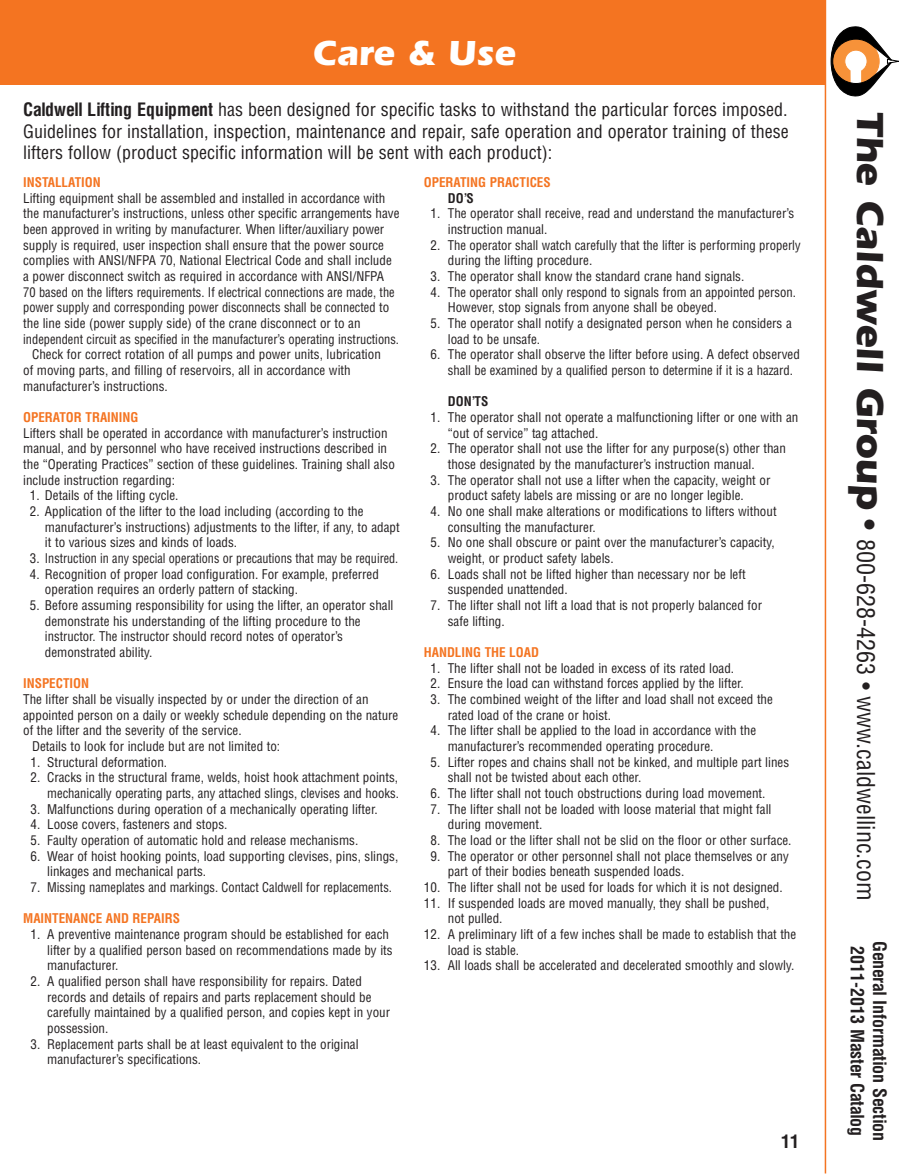
<style>
.page{position:relative;width:905px;height:1175px;background:#fff}
.page>*{position:absolute;margin:0;border:0;box-sizing:border-box;transform-origin:0 0}
.t1{font:700 36px "Itc Eras";color:#fff}
.t2{font:condensed 24px "Helvetica";color:#231f20}
.t3{font:condensed 18px/21.6px "Helvetica";color:#231f20;text-align:justify}
.t4{font:700 condensed 18px/22.2px "Helvetica";color:#231f20}
.t5{font:condensed 13.05px/15.6px "Helvetica";color:#231f20}
.t6{font:condensed 13.05px "Helvetica";color:#231f20;scale:.95 1}
.t7{font:700 condensed 13.05px "Helvetica";color:#f47421}
.t8{font:700 condensed 13.05px "Helvetica";color:#231f20}
.s1{font-weight:700}
.s2{font-family:"Itc Eras";font-weight:700;font-stretch:normal;font-size:39px}
.s3{font-size:33px}
</style>
<div class="page">
<div style="left:0;top:0;width:825px;height:85px;background:#f47421"></div>
<svg style="left:830px;top:26px;width:69px;height:71px"></svg>
<hr style="left:824px;top:0;width:2px;height:1173px;background:#f47421">
<h1 class="t1" style="left:312px;top:40px;width:204px">Care &amp; Use</h1>
<p class="t3" style="left:23px;top:100px;width:767px"><span class="s1">Caldwell Lifting Equipment</span> has been designed for specific tasks to withstand the particular forces imposed.<br>Guidelines for installation, inspection, maintenance and repair, safe operation and operator training of these lifters follow (product specific information will be sent with each product):</p>
<p class="t7" style="left:424px;top:177px;width:128px">OPERATING PRACTICES</p>
<p class="t8" style="left:448px;top:193px;width:28px">DO’S</p>
<p class="t5" style="left:448px;top:207px;width:348px;text-indent:-17px">1. The operator shall receive, read and understand the manufacturer’s instruction manual.</p>
<p class="t5" style="left:448px;top:238px;width:354px;text-indent:-17px">2. The operator shall watch carefully that the lifter is performing properly during the lifting procedure.</p>
<p class="t5" style="left:430px;top:269px;width:315px">3. The operator shall know the standard crane hand signals.</p>
<p class="t5" style="left:448px;top:285px;width:349px;text-indent:-17px">4. The operator shall only respond to signals from an appointed person.<br>However, stop signals from anyone shall be obeyed.</p>
<p class="t5" style="left:448px;top:316px;width:345px;text-indent:-17px">5. The operator shall notify a designated person when he considers a load to be unsafe.</p>
<p class="t5" style="left:448px;top:348px;width:353px;text-indent:-17px">6. The operator shall observe the lifter before using. A defect observed shall be examined by a qualified person to determine if it is a hazard.</p>
<p class="t8" style="left:448px;top:396px;width:42px">DON’TS</p>
<p class="t5" style="left:448px;top:410px;width:352px;text-indent:-17px">1. The operator shall not operate a malfunctioning lifter or one with an “out of service” tag attached.</p>
<p class="t5" style="left:448px;top:442px;width:339px;text-indent:-17px">2. The operator shall not use the lifter for any purpose(s) other than those designated by the manufacturer’s instruction manual.</p>
<p class="t5" style="left:448px;top:473px;width:324px;text-indent:-17px">3. The operator shall not use a lifter when the capacity, weight or product safety labels are missing or are no longer legible.</p>
<p class="t5" style="left:448px;top:504px;width:330px;text-indent:-17px">4. No one shall make alterations or modifications to lifters without consulting the manufacturer.</p>
<p class="t5" style="left:448px;top:536px;width:328px;text-indent:-17px">5. No one shall obscure or paint over the manufacturer’s capacity, weight, or product safety labels.</p>
<p class="t5" style="left:448px;top:567px;width:299px;text-indent:-17px">6. Loads shall not be lifted higher than necessary nor be left suspended unattended.</p>
<p class="t5" style="left:448px;top:598px;width:316px;text-indent:-17px">7. The lifter shall not lift a load that is not properly balanced for safe lifting.</p>
<p class="t7" style="left:424px;top:647px;width:117px">HANDLING THE LOAD</p>
<p class="t5" style="left:430px;top:661px;width:305px">1. The lifter shall not be loaded in excess of its rated load.</p>
<p class="t5" style="left:430px;top:677px;width:315px">2. Ensure the load can withstand forces applied by the lifter.</p>
<p class="t5" style="left:448px;top:692px;width:326px;text-indent:-17px">3. The combined weight of the lifter and load shall not exceed the rated load of the crane or hoist.</p>
<p class="t5" style="left:448px;top:724px;width:310px;text-indent:-17px">4. The lifter shall be applied to the load in accordance with the manufacturer’s recommended operating procedure.</p>
<p class="t5" style="left:448px;top:755px;width:343px;text-indent:-17px">5. Lifter ropes and chains shall not be kinked, and multiple part lines shall not be twisted about each other.</p>
<p class="t5" style="left:430px;top:786px;width:336px">6. The lifter shall not touch obstructions during load movement.</p>
<p class="t5" style="left:448px;top:802px;width:325px;text-indent:-17px">7. The lifter shall not be loaded with loose material that might fall during movement.</p>
<p class="t5" style="left:430px;top:833px;width:362px">8. The load or the lifter shall not be slid on the floor or other surface.</p>
<p class="t5" style="left:448px;top:849px;width:342px;text-indent:-17px">9. The operator or other personnel shall not place themselves or any part of their bodies beneath suspended loads.</p>
<p class="t5" style="left:424px;top:880px;width:360px">10. The lifter shall not be used for loads for which it is not designed.</p>
<p class="t5" style="left:448px;top:896px;width:323px;text-indent:-24px">11. If suspended loads are moved manually, they shall be pushed, not pulled.</p>
<p class="t5" style="left:448px;top:927px;width:350px;text-indent:-24px">12. A preliminary lift of a few inches shall be made to establish that the load is stable.</p>
<p class="t5" style="left:424px;top:959px;width:372px">13. All loads shall be accelerated and decelerated smoothly and slowly.</p>
<p class="t7" style="left:23px;top:177px;width:79px">INSTALLATION</p>
<p class="t5" style="left:23px;top:191px;width:363px">Lifting equipment shall be assembled and installed in accordance with</p>
<p class="t5" style="left:23px;top:207px;width:378px">the manufacturer’s instructions, unless other specific arrangements have</p>
<p class="t5" style="left:23px;top:222px;width:362px">been approved in writing by manufacturer. When lifter/auxiliary power</p>
<p class="t5" style="left:23px;top:238px;width:362px">supply is required, user inspection shall ensure that the power source</p>
<p class="t5" style="left:23px;top:254px;width:370px">complies with ANSI/NFPA 70, National Electrical Code and shall include</p>
<p class="t5" style="left:23px;top:269px;width:362px">a power disconnect switch as required in accordance with ANSI/NFPA</p>
<p class="t6" style="left:23px;top:287px;width:392px">70 based on the lifters requirements. If electrical connections are made, the</p>
<p class="t6" style="left:23px;top:302px;width:387px">power supply and corresponding power disconnects shall be connected to</p>
<p class="t5" style="left:23px;top:316px;width:339px">the line side (power supply side) of the crane disconnect or to an</p>
<p class="t6" style="left:23px;top:334px;width:397px">independent circuit as specified in the manufacturer’s operating instructions.</p>
<p class="t5" style="left:32px;top:348px;width:350px">Check for correct rotation of all pumps and power units, lubrication</p>
<p class="t5" style="left:23px;top:363px;width:329px">of moving parts, and filling of reservoirs, all in accordance with</p>
<p class="t5" style="left:23px;top:379px;width:146px">manufacturer’s instructions.</p>
<p class="t7" style="left:23px;top:412px;width:117px">OPERATOR TRAINING</p>
<p class="t5" style="left:23px;top:426px;width:373px">Lifters shall be operated in accordance with manufacturer’s instruction manual, and by personnel who have received instructions described in the “Operating Practices” section of these guidelines. Training shall also include instruction regarding:</p>
<p class="t5" style="left:30px;top:489px;width:150px">1. Details of the lifting cycle.</p>
<p class="t5" style="left:45px;top:504px;width:356px;text-indent:-15px">2. Application of the lifter to the load including (according to the manufacturer’s instructions) adjustments to the lifter, if any, to adapt it to various sizes and kinds of loads.</p>
<p class="t5" style="left:30px;top:551px;width:370px">3. Instruction in any special operations or precautions that may be required.</p>
<p class="t5" style="left:45px;top:567px;width:335px;text-indent:-15px">4. Recognition of proper load configuration. For example, preferred operation requires an orderly pattern of stacking.</p>
<p class="t5" style="left:45px;top:598px;width:350px;text-indent:-15px">5. Before assuming responsibility for using the lifter, an operator shall demonstrate his understanding of the lifting procedure to the instructor. The instructor should record notes of operator’s demonstrated ability.</p>
<p class="t7" style="left:23px;top:678px;width:67px">INSPECTION</p>
<p class="t5" style="left:23px;top:692px;width:347px">The lifter shall be visually inspected by or under the direction of an</p>
<p class="t5" style="left:23px;top:708px;width:376px">appointed person on a daily or weekly schedule depending on the nature</p>
<p class="t5" style="left:23px;top:724px;width:220px">of the lifter and the severity of the service.</p>
<p class="t5" style="left:32px;top:739px;width:249px">Details to look for include but are not limited to:</p>
<p class="t5" style="left:31px;top:755px;width:138px">1. Structural deformation.</p>
<p class="t5" style="left:31px;top:771px;width:369px;text-align:right">2. Cracks in the structural frame, welds, hoist hook attachment points, mechanically operating parts, any attached slings, clevises and hooks.</p>
<p class="t5" style="left:31px;top:802px;width:348px">3. Malfunctions during operation of a mechanically operating lifter.</p>
<p class="t5" style="left:31px;top:818px;width:198px">4. Loose covers, fasteners and stops.</p>
<p class="t5" style="left:31px;top:833px;width:329px">5. Faulty operation of automatic hold and release mechanisms.</p>
<p class="t5" style="left:47px;top:849px;width:352px;text-indent:-17px">6. Wear of hoist hooking points, load supporting clevises, pins, slings, linkages and mechanical parts.</p>
<p class="t5" style="left:31px;top:880px;width:363px">7. Missing nameplates and markings. Contact Caldwell for replacements.</p>
<p class="t7" style="left:23px;top:913px;width:158px">MAINTENANCE AND REPAIRS</p>
<p class="t5" style="left:47px;top:927px;width:347px;text-indent:-17px">1. A preventive maintenance program should be established for each lifter by a qualified person based on recommendations made by its manufacturer.</p>
<p class="t5" style="left:47px;top:974px;width:344px;text-indent:-17px">2. A qualified person shall have responsibility for repairs. Dated records and details of repairs and parts replacement should be carefully maintained by a qualified person, and copies kept in your possession.</p>
<p class="t5" style="left:47px;top:1037px;width:313px;text-indent:-17px">3. Replacement parts shall be at least equivalent to the original manufacturer’s specifications.</p>
<h3 class="t4" style="left:781px;top:1131px;width:19px">11</h3>
<h2 class="t2" style="left:875px;top:112px;width:790px;rotate:90deg"><span class="s2">The Caldwell Group</span> <span class="s3">•</span> 800-628-4263 • www.caldwellinc.com</h2>
<h3 class="t4" style="left:889px;top:940px;width:202px;rotate:90deg">General Information Section<br>2011-2013 Master Catalog</h3>
</div>
